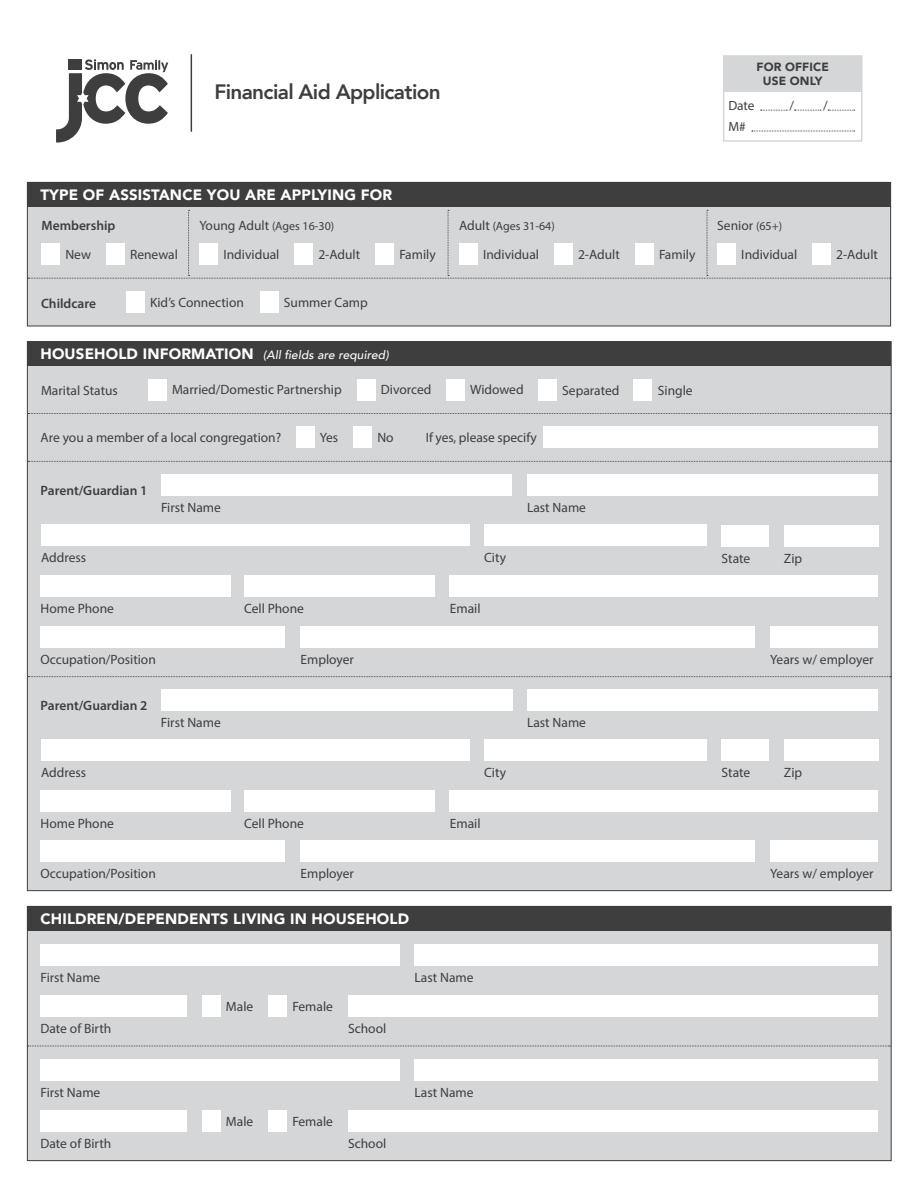
<style>
.page{position:relative;width:918px;height:1188px;background:#fff}
.page>*{position:absolute;margin:0;border:0;box-sizing:border-box;transform-origin:0 0}
.t1{font:800 20.85px "Avenir";letter-spacing:-.03em;color:#3e3e3f}
.t2{font:900 15px "Avenir";letter-spacing:.01em;color:#fff}
.t3{font:13.5px "Myriad Pro";color:#3e3e3f}
.t4{font:600 13.5px "Myriad Pro";color:#3e3e3f}
.t5{font:13.35px "Myriad Pro";color:#3e3e3f}
.t6{font:italic 500 12px "Avenir";letter-spacing:.01em;color:#fff}
.t7{font:12px "Myriad Pro";color:#3e3e3f}
.t8{font:900 11.85px/14.2px "Avenir";letter-spacing:.01em;color:#3e3e3f;text-align:center}
.s1{font-size:13.5px}
.s2{font-size:12px}
.s3{font-weight:900;font-style:normal;font-size:15px}
</style>
<div class="page">
<div style="left:27px;top:182px;width:864px;height:144px;background:#d5d6d8"></div>
<div style="left:27px;top:341px;width:865px;height:550px;background:#d5d6d8;border:1px solid #3e3e3f"></div>
<div style="left:27px;top:906px;width:865px;height:255px;background:#d5d6d8;border:1px solid #3e3e3f"></div>
<div style="left:300px;top:626px;width:455px;height:21px;background:#fff"></div>
<div style="left:40px;top:626px;width:245px;height:21px;background:#fff"></div>
<div style="left:770px;top:626px;width:108px;height:21px;background:#fff"></div>
<svg style="left:56px;top:59px;width:112px;height:84px"></svg>
<hr style="left:191px;top:55px;width:1px;height:76px;background:#3e3e3f">
<div style="left:27px;top:182px;width:864px;height:25px;background:#3e3e3f"></div>
<div style="left:27px;top:341px;width:864px;height:25px;background:#3e3e3f"></div>
<div style="left:27px;top:906px;width:864px;height:25px;background:#3e3e3f"></div>
<div style="left:544px;top:427px;width:334px;height:21px;background:#fff"></div>
<div style="left:161px;top:689px;width:351px;height:22px;background:#fff"></div>
<div style="left:41px;top:524px;width:428px;height:22px;background:#fff"></div>
<div style="left:41px;top:739px;width:428px;height:22px;background:#fff"></div>
<div style="left:450px;top:575px;width:428px;height:22px;background:#fff"></div>
<div style="left:450px;top:790px;width:428px;height:22px;background:#fff"></div>
<div style="left:300px;top:840px;width:455px;height:22px;background:#fff"></div>
<div style="left:40px;top:840px;width:245px;height:22px;background:#fff"></div>
<div style="left:770px;top:840px;width:108px;height:22px;background:#fff"></div>
<div style="left:41px;top:575px;width:190px;height:22px;background:#fff"></div>
<div style="left:41px;top:790px;width:190px;height:22px;background:#fff"></div>
<div style="left:244px;top:575px;width:190px;height:22px;background:#fff"></div>
<div style="left:244px;top:790px;width:190px;height:22px;background:#fff"></div>
<div style="left:484px;top:524px;width:223px;height:22px;background:#fff"></div>
<div style="left:484px;top:739px;width:223px;height:22px;background:#fff"></div>
<div style="left:722px;top:525px;width:47px;height:21px;background:#fff"></div>
<div style="left:722px;top:740px;width:47px;height:21px;background:#fff"></div>
<div style="left:784px;top:525px;width:94px;height:21px;background:#fff"></div>
<div style="left:784px;top:740px;width:94px;height:21px;background:#fff"></div>
<div style="left:527px;top:474px;width:351px;height:22px;background:#fff"></div>
<div style="left:161px;top:474px;width:351px;height:22px;background:#fff"></div>
<div style="left:527px;top:689px;width:351px;height:22px;background:#fff"></div>
<div style="left:296px;top:427px;width:18px;height:21px;background:#fff"></div>
<div style="left:148px;top:379px;width:18px;height:21px;background:#fff"></div>
<div style="left:126px;top:292px;width:18px;height:21px;background:#fff"></div>
<div style="left:260px;top:292px;width:18px;height:21px;background:#fff"></div>
<div style="left:353px;top:427px;width:19px;height:21px;background:#fff"></div>
<div style="left:357px;top:379px;width:18px;height:21px;background:#fff"></div>
<div style="left:446px;top:379px;width:18px;height:21px;background:#fff"></div>
<div style="left:539px;top:379px;width:18px;height:22px;background:#fff"></div>
<div style="left:634px;top:379px;width:18px;height:22px;background:#fff"></div>
<svg style="left:28px;top:413px;width:863px;height:1px"></svg>
<svg style="left:28px;top:210px;width:863px;height:69px"></svg>
<svg style="left:28px;top:461px;width:863px;height:1px"></svg>
<svg style="left:28px;top:676px;width:863px;height:1px"></svg>
<div style="left:415px;top:944px;width:463px;height:21px;background:#fff"></div>
<div style="left:348px;top:995px;width:530px;height:22px;background:#fff"></div>
<div style="left:40px;top:995px;width:147px;height:22px;background:#fff"></div>
<div style="left:202px;top:995px;width:18px;height:22px;background:#fff"></div>
<div style="left:268px;top:995px;width:19px;height:22px;background:#fff"></div>
<div style="left:40px;top:944px;width:360px;height:21px;background:#fff"></div>
<div style="left:415px;top:1059px;width:463px;height:21px;background:#fff"></div>
<div style="left:348px;top:1110px;width:530px;height:22px;background:#fff"></div>
<div style="left:40px;top:1110px;width:147px;height:22px;background:#fff"></div>
<div style="left:202px;top:1110px;width:18px;height:22px;background:#fff"></div>
<div style="left:268px;top:1110px;width:19px;height:22px;background:#fff"></div>
<svg style="left:27px;top:1046px;width:864px;height:1px"></svg>
<div style="left:40px;top:1059px;width:360px;height:21px;background:#fff"></div>
<div style="left:724px;top:56px;width:138px;height:35px;background:#d5d6d8"></div>
<svg style="left:761px;top:110px;width:26px;height:1px"></svg>
<svg style="left:794px;top:110px;width:27px;height:1px"></svg>
<svg style="left:828px;top:110px;width:27px;height:1px"></svg>
<svg style="left:752px;top:131px;width:103px;height:1px"></svg>
<div style="left:723px;top:55px;width:140px;height:87px;border:1px solid #d5d6d8"></div>
<h1 class="t1" style="left:214px;top:76px;width:228px">Financial Aid Application</h1>
<p class="t2" style="left:40px;top:182px;width:353px">TYPE OF ASSISTANCE YOU ARE APPLYING FOR</p>
<p class="t8" style="left:757px;top:59px;width:74px">FOR OFFICE<br>USE ONLY</p>
<p class="t5" style="left:728px;top:98px;width:28px">Date</p>
<p class="t5" style="left:789px;top:98px;width:6px">/</p>
<p class="t5" style="left:823px;top:98px;width:6px">/</p>
<p class="t5" style="left:728px;top:119px;width:19px">M#</p>
<p class="t4" style="left:41px;top:217px;width:76px">Membership</p>
<p class="t7" style="left:199px;top:218px;width:136px"><span class="s1">Young Adult</span> (Ages 16-30)</p>
<p class="t7" style="left:459px;top:218px;width:97px"><span class="s1">Adult</span> (Ages 31-64)</p>
<p class="t3" style="left:717px;top:217px;width:67px">Senior <span class="s2">(65+)</span></p>
<p class="t3" style="left:223px;top:246px;width:58px">Individual</p>
<p class="t3" style="left:318px;top:246px;width:43px">2-Adult</p>
<p class="t3" style="left:399px;top:246px;width:38px">Family</p>
<p class="t3" style="left:483px;top:246px;width:58px">Individual</p>
<p class="t3" style="left:578px;top:246px;width:43px">2-Adult</p>
<p class="t3" style="left:659px;top:246px;width:38px">Family</p>
<p class="t3" style="left:741px;top:246px;width:58px">Individual</p>
<p class="t3" style="left:836px;top:246px;width:43px">2-Adult</p>
<p class="t3" style="left:65px;top:246px;width:27px">New</p>
<p class="t3" style="left:130px;top:246px;width:49px">Renewal</p>
<p class="t3" style="left:150px;top:294px;width:95px">Kid’s Connection</p>
<p class="t3" style="left:284px;top:294px;width:85px">Summer Camp</p>
<p class="t4" style="left:41px;top:294px;width:56px">Childcare</p>
<p class="t6" style="left:40px;top:348px;width:350px"><span class="s3">HOUSEHOLD INFORMATION</span> (All fields are required)</p>
<p class="t3" style="left:41px;top:382px;width:78px">Marital Status</p>
<p class="t3" style="left:172px;top:382px;width:171px">Married/Domestic Partnership</p>
<p class="t3" style="left:381px;top:382px;width:52px">Divorced</p>
<p class="t3" style="left:470px;top:382px;width:55px">Widowed</p>
<p class="t3" style="left:562px;top:382px;width:59px">Separated</p>
<p class="t3" style="left:658px;top:382px;width:36px">Single</p>
<p class="t3" style="left:41px;top:430px;width:242px">Are you a member of a local congregation?</p>
<p class="t3" style="left:320px;top:429px;width:20px">Yes</p>
<p class="t3" style="left:377px;top:429px;width:18px">No</p>
<p class="t3" style="left:426px;top:429px;width:112px">If yes, please specify</p>
<p class="t4" style="left:41px;top:482px;width:108px">Parent/Guardian 1</p>
<p class="t3" style="left:41px;top:549px;width:47px">Address</p>
<p class="t3" style="left:41px;top:600px;width:75px">Home Phone</p>
<p class="t3" style="left:161px;top:499px;width:61px">First Name</p>
<p class="t3" style="left:527px;top:499px;width:60px">Last Name</p>
<p class="t3" style="left:244px;top:600px;width:61px">Cell Phone</p>
<p class="t3" style="left:484px;top:549px;width:23px">City</p>
<p class="t3" style="left:450px;top:600px;width:32px">Email</p>
<p class="t3" style="left:722px;top:550px;width:30px">State</p>
<p class="t3" style="left:784px;top:550px;width:20px">Zip</p>
<p class="t3" style="left:40px;top:651px;width:117px">Occupation/Position</p>
<p class="t3" style="left:300px;top:651px;width:55px">Employer</p>
<p class="t3" style="left:770px;top:651px;width:105px">Years w/ employer</p>
<p class="t4" style="left:41px;top:697px;width:108px">Parent/Guardian 2</p>
<p class="t3" style="left:161px;top:714px;width:61px">First Name</p>
<p class="t3" style="left:41px;top:764px;width:47px">Address</p>
<p class="t3" style="left:41px;top:815px;width:75px">Home Phone</p>
<p class="t3" style="left:244px;top:815px;width:61px">Cell Phone</p>
<p class="t3" style="left:484px;top:764px;width:23px">City</p>
<p class="t3" style="left:450px;top:815px;width:32px">Email</p>
<p class="t3" style="left:527px;top:714px;width:60px">Last Name</p>
<p class="t3" style="left:722px;top:765px;width:30px">State</p>
<p class="t3" style="left:784px;top:765px;width:20px">Zip</p>
<p class="t3" style="left:40px;top:865px;width:117px">Occupation/Position</p>
<p class="t3" style="left:300px;top:865px;width:55px">Employer</p>
<p class="t3" style="left:770px;top:865px;width:105px">Years w/ employer</p>
<p class="t2" style="left:40px;top:906px;width:370px">CHILDREN/DEPENDENTS LIVING IN HOUSEHOLD</p>
<p class="t3" style="left:40px;top:969px;width:61px">First Name</p>
<p class="t3" style="left:226px;top:998px;width:29px">Male</p>
<p class="t3" style="left:292px;top:998px;width:42px">Female</p>
<p class="t3" style="left:40px;top:1020px;width:72px">Date of Birth</p>
<p class="t3" style="left:348px;top:1020px;width:40px">School</p>
<p class="t3" style="left:40px;top:1084px;width:61px">First Name</p>
<p class="t3" style="left:226px;top:1113px;width:29px">Male</p>
<p class="t3" style="left:292px;top:1113px;width:42px">Female</p>
<p class="t3" style="left:40px;top:1135px;width:72px">Date of Birth</p>
<p class="t3" style="left:348px;top:1135px;width:40px">School</p>
<p class="t3" style="left:415px;top:969px;width:60px">Last Name</p>
<p class="t3" style="left:415px;top:1084px;width:60px">Last Name</p>
</div>
